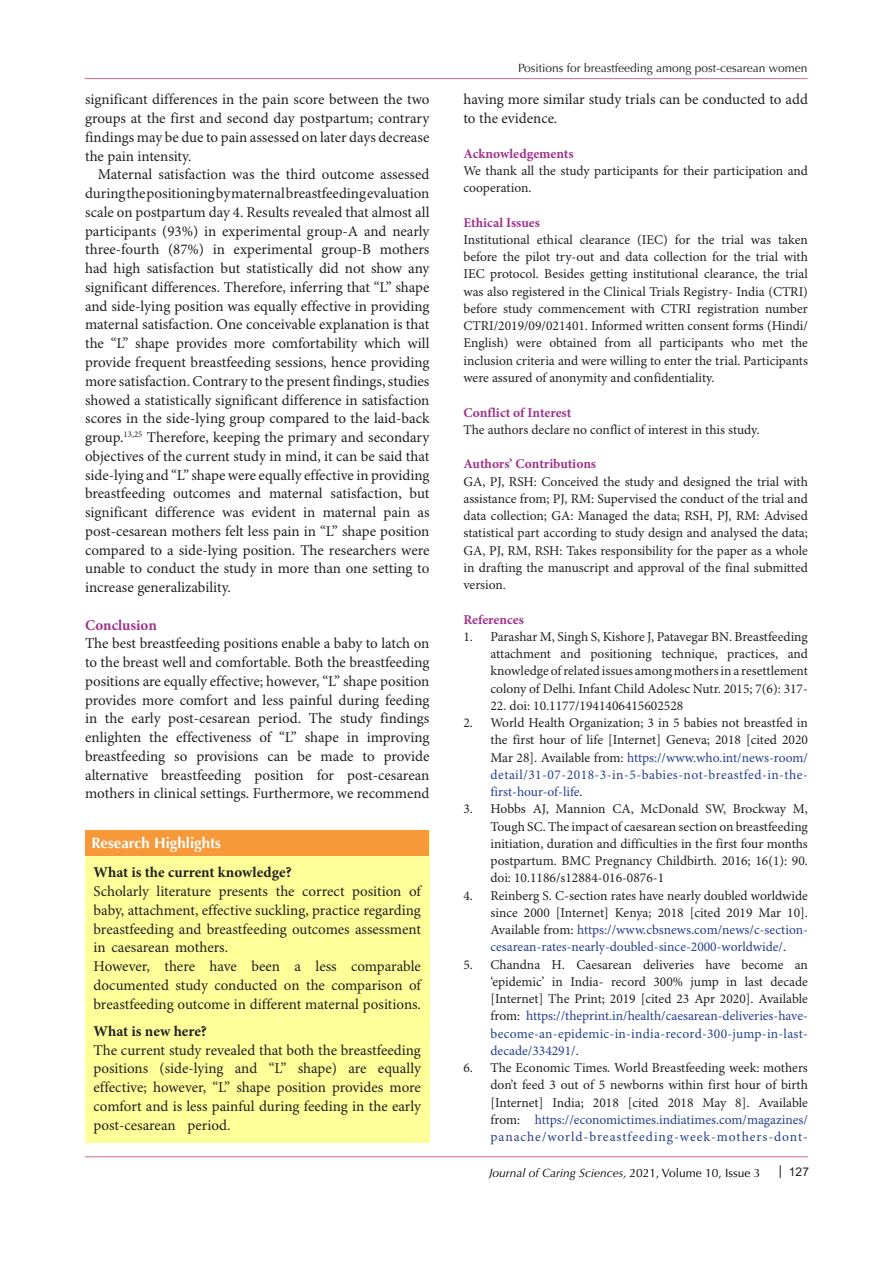
<style>
.page{position:relative;width:893px;height:1263px;background:#fff}
.page>*{position:absolute;margin:0;border:0;box-sizing:border-box;transform-origin:0 0}
.BT{font:15px/18.8px "Minion Pro";color:#231f20;text-align:justify}
.BT-2{font:700 15px "Minion Pro";color:#231f20}
.t1{font:700 15px "Optima LT Std";color:#fff}
.t2{font:700 15px "Minion Pro";color:#a0328c}
.t3{font:13.5px/17.2px "Minion Pro";color:#231f20;text-align:justify}
.t4{font:700 13.5px "Minion Pro";color:#a0328c}
.t5{font:12px "Optima LT Std";color:#231f20}
.t6{font:italic 12px "Optima LT Std";color:#000}
.t7{font:12px "Arial";color:#231f20}
.s1{color:#253f8e}
.s2{font-style:normal}
</style>
<div class="page">
<svg style="left:780px;top:1165px;width:1px;height:13px"></svg>
<hr style="left:85px;top:1156px;width:723px;height:1px;background:#cd6996">
<hr style="left:85px;top:78px;width:722px;height:1px;background:#cd6996">
<div style="left:85px;top:830px;width:344px;height:313px;background:#ff9"></div>
<div style="left:85px;top:830px;width:344px;height:26px;background:#f89939"></div>
<p class="BT" style="left:85px;top:91px;width:346px">significant differences in the pain score between the two groups at the first and second day postpartum; contrary findings may be due to pain assessed on later days decrease the pain intensity.</p>
<p class="BT" style="left:85px;top:166px;width:346px;text-indent:13px">Maternal satisfaction was the third outcome assessed during the positioning by maternal breastfeeding evaluation scale on postpartum day 4. Results revealed that almost all participants (93%) in experimental group-A and nearly three-fourth (87%) in experimental group-B mothers had high satisfaction but statistically did not show any significant differences. Therefore, inferring that “L” shape and side-lying position was equally effective in providing maternal satisfaction. One conceivable explanation is that the “L” shape provides more comfortability which will provide frequent breastfeeding sessions, hence providing more satisfaction. Contrary to the present findings, studies showed a statistically significant difference in satisfaction scores in the side-lying group compared to the laid-back group.<sup>13,25</sup> Therefore, keeping the primary and secondary objectives of the current study in mind, it can be said that side-lying and “L” shape were equally effective in providing breastfeeding outcomes and maternal satisfaction, but significant difference was evident in maternal pain as post-cesarean mothers felt less pain in “L” shape position compared to a side-lying position. The researchers were unable to conduct the study in more than one setting to increase generalizability.</p>
<p class="t2" style="left:85px;top:614px;width:73px">Conclusion</p>
<p class="BT" style="left:85px;top:635px;width:346px">The best breastfeeding positions enable a baby to latch on to the breast well and comfortable. Both the breastfeeding positions are equally effective; however, “L” shape position provides more comfort and less painful during feeding in the early post-cesarean period. The study findings enlighten the effectiveness of “L” shape in improving breastfeeding so provisions can be made to provide alternative breastfeeding position for post-cesarean mothers in clinical settings. Furthermore, we recommend</p>
<p class="t1" style="left:91px;top:834px;width:131px">Research Highlights</p>
<p class="BT-2" style="left:94px;top:862px;width:200px">What is the current knowledge?</p>
<p class="BT" style="left:94px;top:882px;width:329px">Scholarly literature presents the correct position of baby, attachment, effective suckling, practice regarding breastfeeding and breastfeeding outcomes assessment in caesarean mothers.</p>
<p class="BT" style="left:94px;top:957px;width:329px">However, there have been a less comparable documented study conducted on the comparison of breastfeeding outcome in different maternal positions.</p>
<p class="BT-2" style="left:94px;top:1020px;width:115px">What is new here?</p>
<p class="BT" style="left:94px;top:1041px;width:329px">The current study revealed that both the breastfeeding positions (side-lying and “L” shape) are equally effective; however, “L” shape position provides more comfort and is less painful during feeding in the early post-cesarean period.</p>
<p class="t5" style="left:518px;top:61px;width:291px">Positions for breastfeeding among post-cesarean women</p>
<p class="BT" style="left:463px;top:91px;width:346px">having more similar study trials can be conducted to add to the evidence.</p>
<p class="t4" style="left:463px;top:144px;width:112px">Acknowledgements</p>
<p class="t3" style="left:463px;top:163px;width:346px">We thank all the study participants for their participation and cooperation.</p>
<p class="t4" style="left:463px;top:213px;width:78px">Ethical Issues</p>
<p class="t3" style="left:463px;top:232px;width:346px">Institutional ethical clearance (IEC) for the trial was taken before the pilot try-out and data collection for the trial with IEC protocol. Besides getting institutional clearance, the trial was also registered in the Clinical Trials Registry- India (CTRI) before study commencement with CTRI registration number CTRI/2019/09/021401. Informed written consent forms (Hindi/ English) were obtained from all participants who met the inclusion criteria and were willing to enter the trial. Participants were assured of anonymity and confidentiality.</p>
<p class="t4" style="left:463px;top:403px;width:109px">Conflict of Interest</p>
<p class="t3" style="left:463px;top:421px;width:298px">The authors declare no conflict of interest in this study.</p>
<p class="t4" style="left:463px;top:454px;width:134px">Authors’ Contributions</p>
<p class="t3" style="left:463px;top:473px;width:346px">GA, PJ, RSH: Conceived the study and designed the trial with assistance from; PJ, RM: Supervised the conduct of the trial and data collection; GA: Managed the data; RSH, PJ, RM: Advised statistical part according to study design and analysed the data; GA, PJ, RM, RSH: Takes responsibility for the paper as a whole in drafting the manuscript and approval of the final submitted version.</p>
<p class="t4" style="left:463px;top:610px;width:62px">References</p>
<p class="t3" style="left:490px;top:628px;width:319px;text-indent:-27px">1. Parashar M, Singh S, Kishore J, Patavegar BN. Breastfeeding attachment and positioning technique, practices, and knowledge of related issues among mothers in a resettlement colony of Delhi. Infant Child Adolesc Nutr. 2015; 7(6): 317-</p>
<p class="t3" style="left:490px;top:697px;width:194px">22. doi: 10.1177/1941406415602528</p>
<p class="t3" style="left:490px;top:715px;width:319px;text-indent:-27px">2. World Health Organization; 3 in 5 babies not breastfed in the first hour of life [Internet] Geneva; 2018 [cited 2020<br>Mar 28]. Available from: <span class="s1">https://www.who.int/news-room/ detail/31-07-2018-3-in-5-babies-not-breastfed-in-the&shy;first-hour-of-life</span>.</p>
<p class="t3" style="left:490px;top:801px;width:319px;text-indent:-27px">3. Hobbs AJ, Mannion CA, McDonald SW, Brockway M, Tough SC. The impact of caesarean section on breastfeeding initiation, duration and difficulties in the first four months postpartum. BMC Pregnancy Childbirth. 2016; 16(1): 90. doi: 10.1186/s12884-016-0876-1</p>
<p class="t3" style="left:490px;top:887px;width:319px;text-indent:-27px">4. Reinberg S. C-section rates have nearly doubled worldwide since 2000 [Internet] Kenya; 2018 [cited 2019 Mar 10].<br>Available from: <span class="s1">https://www.cbsnews.com/news/c-section&shy;cesarean-rates-nearly-doubled-since-2000-worldwide/</span>.</p>
<p class="t3" style="left:490px;top:956px;width:319px;text-indent:-27px">5. Chandna H. Caesarean deliveries have become an ‘epidemic’ in India- record 300% jump in last decade [Internet] The Print; 2019 [cited 23 Apr 2020]. Available from: <span class="s1">https://theprint.in/health/caesarean-deliveries-have&shy;become-an-epidemic-in-india-record-300-jump-in-last&shy;decade/334291/</span>.</p>
<p class="t3" style="left:490px;top:1060px;width:319px;text-indent:-27px">6. The Economic Times. World Breastfeeding week: mothers don’t feed 3 out of 5 newborns within first hour of birth [Internet] India; 2018 [cited 2018 May 8]. Available from: <span class="s1">https://economictimes.indiatimes.com/magazines/ panache/world-breastfeeding-week-mothers-dont-</span></p>
<p class="t6" style="left:489px;top:1165px;width:273px">Journal of Caring Sciences, <span class="s2">2021, Volume 10, Issue 3</span></p>
<p class="t7" style="left:789px;top:1164px;width:22px">127</p>
</div>
